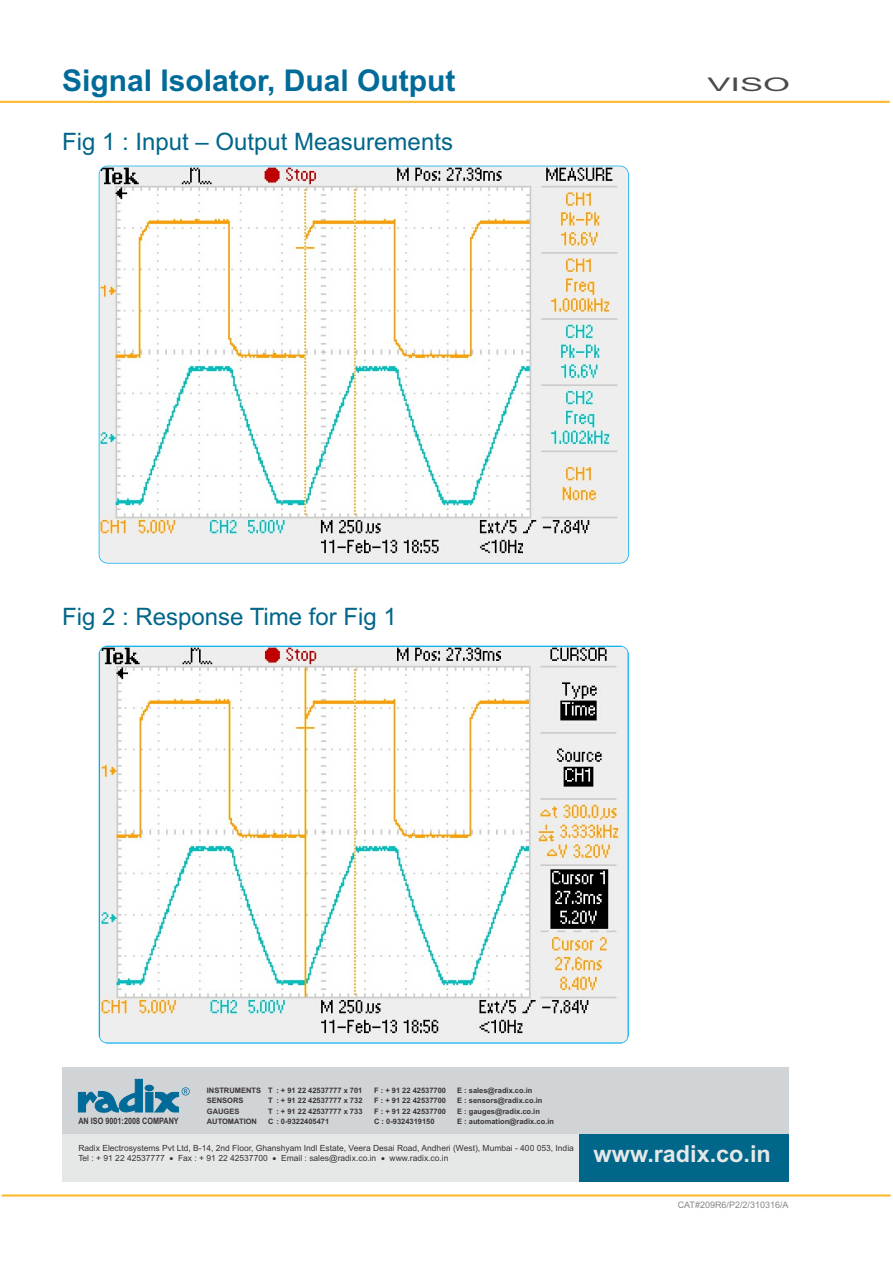
<style>
.page{position:relative;width:893px;height:1263px;background:#fff}
.page>*{position:absolute;margin:0;border:0;box-sizing:border-box;transform-origin:0 0}
.t1{font:700 30px "Arial";color:#006b99}
.t2{font:24px "Arial";color:#00668a}
.t3{font:700 23.4px "Arial";color:#e6e8e8}
.t4{font:18.75px "Arial";color:#4a4a4d;scale:1.84 1}
.t5{font:9px "Arial";color:#858787}
.t6{font:700 8.85px "Arial Narrow";color:#383336}
.t7{font:8.4px/10.4px "Arial";color:#383336}
.t8{font:700 7.5px "Arial";color:#383336}
</style>
<div class="page">
<hr style="left:2px;top:1194px;width:889px;height:2px;background:#fcba2e">
<div style="left:62px;top:1134px;width:726px;height:47px;background:#00668a"></div>
<div style="left:62px;top:1134px;width:517px;height:47px;background:#e6e8e8"></div>
<div style="left:62px;top:1067px;width:727px;height:67px;background:#d1d4d6"></div>
<svg style="left:78px;top:1079px;width:112px;height:34px"></svg>
<hr style="left:0;top:101px;width:890px;height:2px;background:#fcba2e">
<img style="left:100px;top:647px;width:527px;height:395px;border-radius:5px">
<img style="left:99px;top:166px;width:529px;height:397px;border-radius:8px">
<h1 class="t1" style="left:62px;top:69px;width:395px">Signal Isolator, Dual Output</h1>
<h3 class="t4" style="left:707px;top:77px;width:46px">VISO</h3>
<h2 class="t2" style="left:62px;top:133px;width:392px">Fig 1 : Input – Output Measurements</h2>
<h2 class="t2" style="left:62px;top:607px;width:336px">Fig 2 : Response Time for Fig 1</h2>
<p class="t6" style="left:78px;top:1118px;width:102px">AN ISO 9001:2008 COMPANY</p>
<p class="t8" style="left:207px;top:1087px;width:157px">INSTRUMENTS T : + 91 22 42537777 x 701</p>
<p class="t8" style="left:374px;top:1087px;width:73px">F : + 91 22 42537700</p>
<p class="t8" style="left:457px;top:1087px;width:77px">E : sales@radix.co.in</p>
<p class="t8" style="left:207px;top:1098px;width:38px">SENSORS</p>
<p class="t8" style="left:268px;top:1098px;width:96px">T : + 91 22 42537777 x 732</p>
<p class="t8" style="left:374px;top:1098px;width:73px">F : + 91 22 42537700</p>
<p class="t8" style="left:457px;top:1098px;width:87px">E : sensors@radix.co.in</p>
<p class="t8" style="left:207px;top:1108px;width:34px">GAUGES</p>
<p class="t8" style="left:268px;top:1108px;width:96px">T : + 91 22 42537777 x 733</p>
<p class="t8" style="left:374px;top:1108px;width:73px">F : + 91 22 42537700</p>
<p class="t8" style="left:457px;top:1108px;width:84px">E : gauges@radix.co.in</p>
<p class="t8" style="left:207px;top:1119px;width:52px">AUTOMATION</p>
<p class="t8" style="left:268px;top:1119px;width:63px">C : 0-9322405471</p>
<p class="t8" style="left:457px;top:1119px;width:98px">E : automation@radix.co.in</p>
<p class="t8" style="left:374px;top:1119px;width:62px">C : 0-9324319150</p>
<p class="t7" style="left:78px;top:1144px;width:497px">Radix Electrosystems Pvt Ltd, B-14, 2nd Floor, Ghanshyam Indl Estate, Veera Desai Road, Andheri (West), Mumbai - 400 053, India<br>Tel : + 91 22 42537777 • Fax : + 91 22 42537700 • Email : sales@radix.co.in • www.radix.co.in</p>
<h3 class="t3" style="left:594px;top:1144px;width:179px">www.radix.co.in</h3>
<p class="t5" style="left:678px;top:1201px;width:112px">CAT#209R6/P2/2/310316/A</p>
</div>
